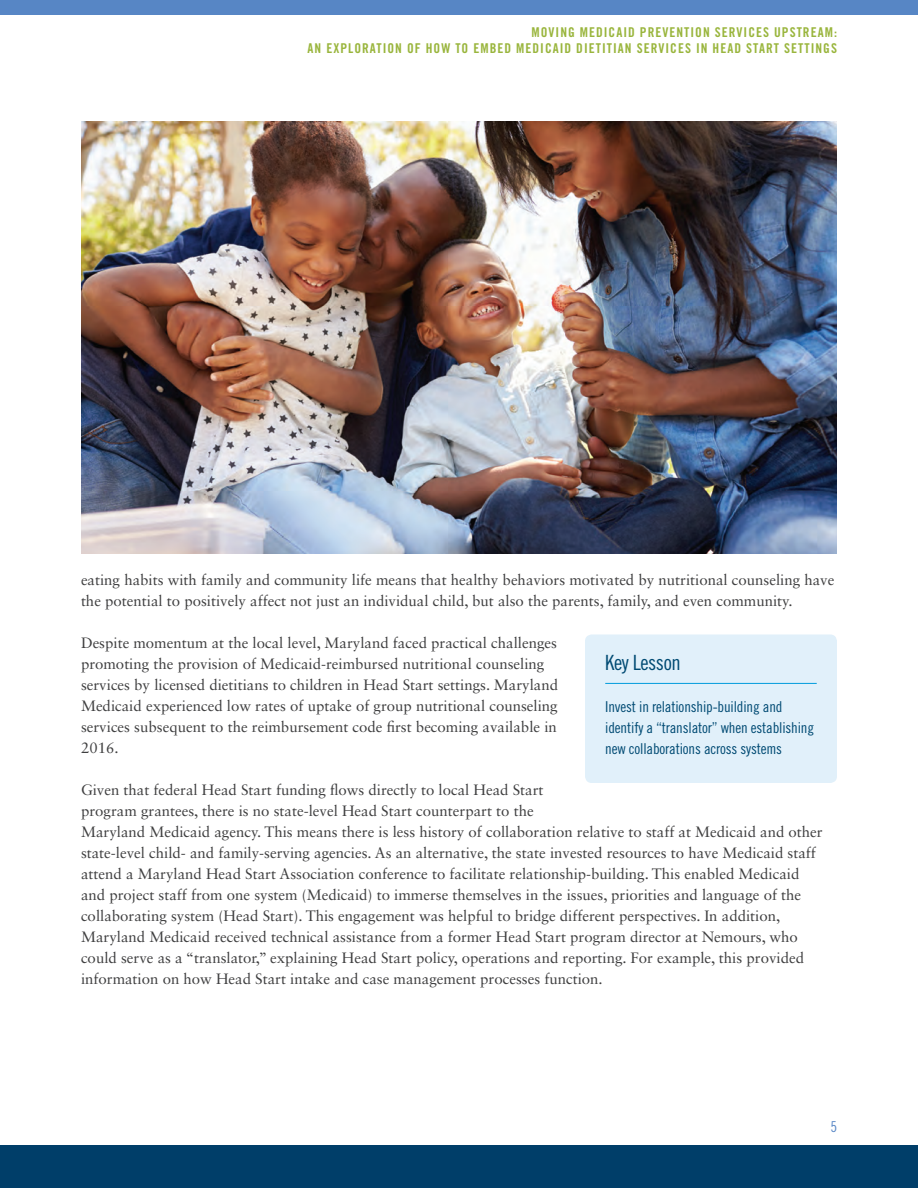
<style>
.page{position:relative;width:918px;height:1188px;background:#fff}
.page>*{position:absolute;margin:0;border:0;box-sizing:border-box;transform-origin:0 0}
.Sidebar_Headline{font:21px "Trade Gothic LT Std Cn 18";letter-spacing:-.02em;color:#004a73}
.Main_body_bullets{font:15px/21px "Sabon LT Std";color:#3e3e3f}
.Sidebar_body_copy{font:15px/21px "Trade Gothic LT Std Cn 18";letter-spacing:-.01em;color:#004a73}
.t1{font:15px "Trade Gothic LT Std Cn 18";color:#5786c5}
.t2{font:13.5px/16.2px "Trade Gothic LT Std Bd Cn 20";letter-spacing:.075em;color:#99b53c;text-align:right}
</style>
<div class="page">
<div style="left:0;top:0;width:918px;height:15px;background:#5786c5"></div>
<div style="left:0;top:1145px;width:918px;height:43px;background:#003e69"></div>
<img style="left:81px;top:122px;width:756px;height:432px">
<div style="left:585px;top:634px;width:252px;height:149px;background:#e1f0fa;border-radius:7px"></div>
<hr style="left:605px;top:683px;width:212px;height:1px;background:#009bdc">
<p class="t2" style="left:308px;top:24px;width:531px">MOVING MEDICAID PREVENTION SERVICES UPSTREAM:<br>AN EXPLORATION OF HOW TO EMBED MEDICAID DIETITIAN SERVICES IN HEAD START SETTINGS</p>
<p class="Main_body_bullets" style="left:81px;top:569px;width:755px">eating habits with family and community life means that healthy behaviors motivated by nutritional counseling have the potential to positively affect not just an individual child, but also the parents, family, and even community.</p>
<p class="Main_body_bullets" style="left:81px;top:632px;width:479px">Despite momentum at the local level, Maryland faced practical challenges promoting the provision of Medicaid-reimbursed nutritional counseling services by licensed dietitians to children in Head Start settings. Maryland Medicaid experienced low rates of uptake of group nutritional counseling services subsequent to the reimbursement code first becoming available in 2016.</p>
<p class="Main_body_bullets" style="left:81px;top:779px;width:743px">Given that federal Head Start funding flows directly to local Head Start<br>program grantees, there is no state-level Head Start counterpart to the<br>Maryland Medicaid agency. This means there is less history of collaboration relative to staff at Medicaid and other state-level child- and family-serving agencies. As an alternative, the state invested resources to have Medicaid staff attend a Maryland Head Start Association conference to facilitate relationship-building. This enabled Medicaid and project staff from one system (Medicaid) to immerse themselves in the issues, priorities and language of the collaborating system (Head Start). This engagement was helpful to bridge different perspectives. In addition, Maryland Medicaid received technical assistance from a former Head Start program director at Nemours, who could serve as a “translator,” explaining Head Start policy, operations and reporting. For example, this provided information on how Head Start intake and case management processes function.</p>
<p class="Sidebar_Headline" style="left:605px;top:650px;width:77px">Key Lesson</p>
<p class="Sidebar_body_copy" style="left:605px;top:696px;width:210px">Invest in relationship-building and identify a “translator” when establishing new collaborations across systems</p>
<p class="t1" style="left:830px;top:1118px;width:8px">5</p>
</div>
